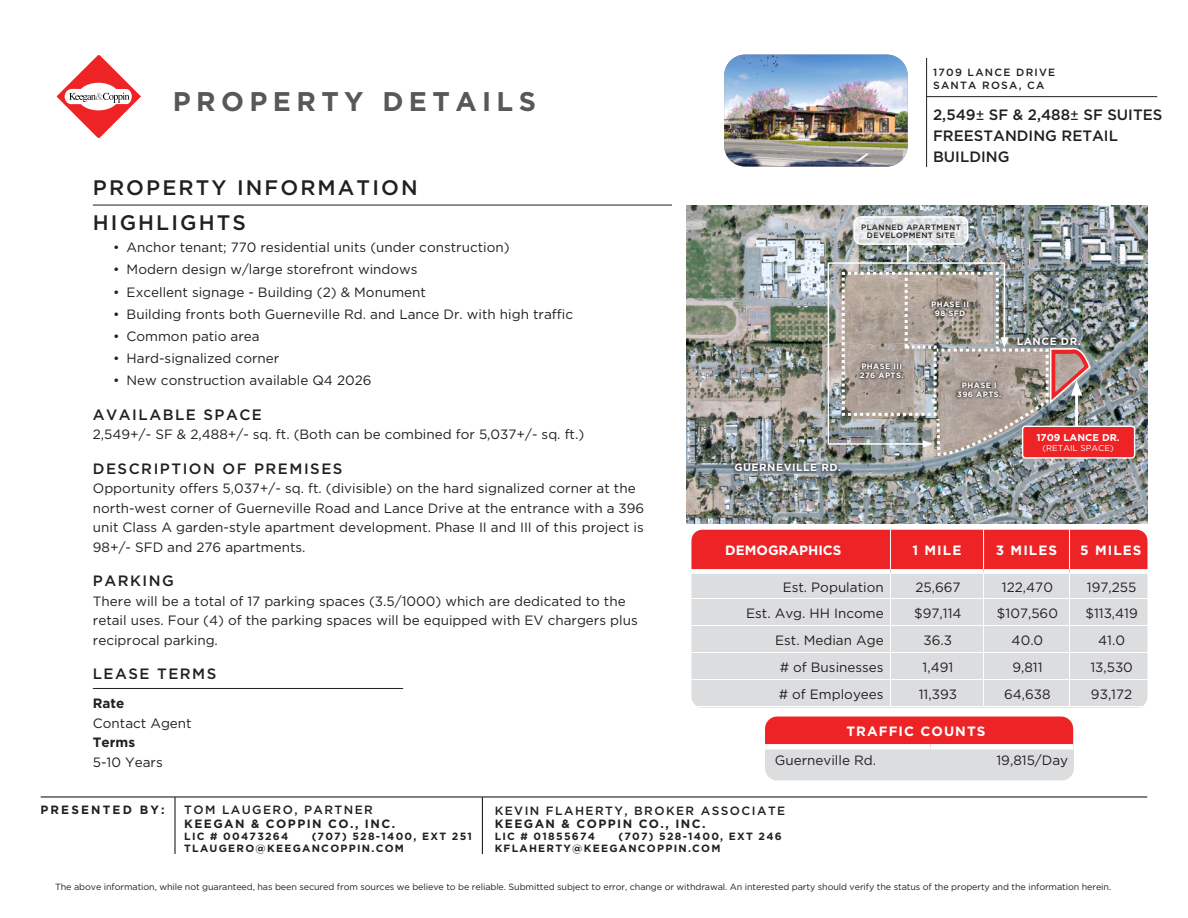
<style>
.page{position:relative;width:1188px;height:918px;background:#fff}
.page>*{position:absolute;margin:0;border:0;box-sizing:border-box;transform-origin:0 0}
.page_title{font:700 27px "Gotham";letter-spacing:.2em;color:#57585a}
._10_26_Goth_Med_List_Bold{font:500 21px "Gotham";letter-spacing:.1em;color:#231f20}
.t1{font:500 15px "Gotham";letter-spacing:.1em;color:#231f20}
.t2{font:500 15px/21px "Gotham";color:#231f20}
.Body{font:13.5px/19.5px "Gotham";color:#231f20}
.table_content{font:13.5px "Gotham";color:#231f20}
.table_header{font:700 13.5px "Gotham";letter-spacing:.08em;color:#fff}
._10_26_Goth_Med_List_Bold-2{font:13.5px "Gotham";color:#231f20}
.table_heading_large{font:700 13.5px "Gotham";color:#fff}
._10_26_Goth_Med_List_Bold-3{font:700 13.5px "Gotham";color:#231f20}
.t3{font:500 12px "Gotham";letter-spacing:.12em;color:#231f20}
.t4{font:700 12px "Gotham";letter-spacing:.12em;color:#231f20}
.t5{font:700 12px "Gotham";letter-spacing:.18em;color:#231f20}
.t6{font:700 10.5px/12px "Gotham";letter-spacing:.12em;color:#231f20}
.t7{font:500 10.5px/12.6px "Gotham";letter-spacing:.12em;color:#231f20}
.t8{font:700 10.5px "Gotham";letter-spacing:.05em;color:#fff}
.t9{font:700 9.9px "Gotham";color:#fff}
.t10{font:9px "Gotham";letter-spacing:-.01em;color:#231f20}
.t11{font:8.4px "Gotham";color:#fff}
.t12{font:700 7.8px "Gotham";letter-spacing:.05em;color:#fff}
.t13{font:500 7.8px/7.8px "Gotham";letter-spacing:.05em;color:#231f20;text-align:center}
.s1{font-family:"Montserrat"}
</style>
<div class="page">
<hr style="left:927px;top:96px;width:230px;height:1px;background:#231f20">
<hr style="left:926px;top:58px;width:1px;height:109px;background:#231f20">
<img style="left:724px;top:55px;width:184px;height:112px">
<svg style="left:57px;top:55px;width:84px;height:83px"></svg>
<hr style="left:41px;top:796px;width:1106px;height:2px;background:#231f20">
<hr style="left:174px;top:798px;width:2px;height:56px;background:#231f20">
<hr style="left:482px;top:798px;width:1px;height:56px;background:#231f20">
<hr style="left:93px;top:205px;width:579px;height:1px;background:#231f20">
<hr style="left:93px;top:688px;width:310px;height:1px;background:#231f20">
<svg style="left:691px;top:530px;width:457px;height:176px;background:#e1b4b6"></svg>
<div style="left:677px;top:569px;width:213px;height:5px;background:#fff"></div>
<div style="left:890px;top:569px;width:94px;height:5px;background:#fff"></div>
<div style="left:984px;top:569px;width:86px;height:5px;background:#fff"></div>
<div style="left:1070px;top:569px;width:82px;height:5px;background:#fff"></div>
<svg style="left:765px;top:717px;width:309px;height:63px;background:#e4878a"></svg>
<div style="left:765px;top:744px;width:166px;height:5px;background:#fff"></div>
<div style="left:931px;top:744px;width:143px;height:5px;background:#fff"></div>
<img style="left:687px;top:205px;width:461px;height:318px">
<div style="left:732px;top:461px;width:112px;height:14px;background:#231f20;opacity:.75"></div>
<div style="left:1023px;top:426px;width:112px;height:32px;background:#ee2326;border-radius:3px"></div>
<div style="left:1022px;top:426px;width:113px;height:33px;border:1px solid #fff;border-radius:3px"></div>
<svg style="left:854px;top:217px;width:114px;height:27px;background:#dfe1e2"></svg>
<div style="left:854px;top:216px;width:114px;height:29px;border:2px solid #fff;border-radius:7px"></div>
<img style="left:827px;top:244px;width:265px;height:213px">
<p class="page_title" style="left:173px;top:86px;width:365px">PROPERTY DETAILS</p>
<p class="_10_26_Goth_Med_List_Bold" style="left:93px;top:176px;width:326px">PROPERTY INFORMATION</p>
<p class="_10_26_Goth_Med_List_Bold" style="left:93px;top:211px;width:155px">HIGHLIGHTS</p>
<p class="Body" style="left:113px;top:237px;width:398px">• Anchor tenant; 770 residential units (under construction)</p>
<p class="Body" style="left:113px;top:260px;width:306px">• Modern design w/large storefront windows</p>
<p class="Body" style="left:113px;top:282px;width:314px">• Excellent signage - Building (2) &amp; Monument</p>
<p class="Body" style="left:113px;top:304px;width:461px">• Building fronts both Guerneville Rd. and Lance Dr. with high traffic</p>
<p class="Body" style="left:113px;top:326px;width:148px">• Common patio area</p>
<p class="Body" style="left:113px;top:348px;width:168px">• Hard-signalized corner</p>
<p class="Body" style="left:113px;top:371px;width:260px">• New construction available Q4 2026</p>
<h3 class="t1" style="left:93px;top:406px;width:171px">AVAILABLE SPACE</h3>
<p class="Body" style="left:93px;top:425px;width:493px">2,549+/- SF &amp; 2,488+/- sq. ft. (Both can be combined for 5,037+/- sq. ft.)</p>
<h3 class="t1" style="left:93px;top:460px;width:251px">DESCRIPTION OF PREMISES</h3>
<p class="Body" style="left:93px;top:479px;width:553px">Opportunity offers 5,037+/- sq. ft. (divisible) on the hard signalized corner at the north-west corner of Guerneville Road and Lance Drive at the entrance with a 396 unit Class A garden-style apartment development. Phase II and III of this project is 98+/- SFD and 276 apartments.</p>
<h3 class="t1" style="left:93px;top:573px;width:82px">PARKING</h3>
<p class="Body" style="left:93px;top:591px;width:546px">There will be a total of 17 parking spaces (3.5/1000) which are dedicated to the retail uses. Four (4) of the parking spaces will be equipped with EV chargers plus reciprocal parking.</p>
<h3 class="t1" style="left:93px;top:666px;width:125px">LEASE TERMS</h3>
<p class="_10_26_Goth_Med_List_Bold-3" style="left:93px;top:696px;width:33px">Rate</p>
<p class="_10_26_Goth_Med_List_Bold-2" style="left:93px;top:716px;width:100px">Contact Agent</p>
<p class="_10_26_Goth_Med_List_Bold-3" style="left:93px;top:735px;width:44px">Terms</p>
<p class="_10_26_Goth_Med_List_Bold-2" style="left:93px;top:755px;width:71px">5-10 Years</p>
<p class="t7" style="left:933px;top:66px;width:124px">1709 LANCE DRIVE<br>SANTA ROSA, CA</p>
<p class="t2" style="left:933px;top:104px;width:231px">2,549<span class="s1">±</span> SF &amp; 2,488<span class="s1">±</span> SF SUITES<br>FREESTANDING RETAIL<br>BUILDING</p>
<p class="t13" style="left:861px;top:223px;width:101px">PLANNED APARTMENT<br>DEVELOPMENT SITE</p>
<p class="t12" style="left:861px;top:362px;width:42px">PHASE III</p>
<p class="t12" style="left:860px;top:371px;width:45px">276 APTS.</p>
<p class="t8" style="left:734px;top:462px;width:108px">GUERNEVILLE RD.</p>
<p class="t12" style="left:931px;top:300px;width:39px">PHASE II</p>
<p class="t12" style="left:935px;top:309px;width:32px">98 SFD</p>
<p class="t12" style="left:962px;top:381px;width:36px">PHASE I</p>
<p class="t12" style="left:957px;top:390px;width:46px">396 APTS.</p>
<p class="t8" style="left:1017px;top:335px;width:66px">LANCE DR.</p>
<p class="t9" style="left:1036px;top:432px;width:85px">1709 LANCE DR.</p>
<p class="t11" style="left:1042px;top:444px;width:73px">(RETAIL SPACE)</p>
<p class="table_heading_large" style="left:725px;top:543px;width:118px">DEMOGRAPHICS</p>
<p class="table_header" style="left:913px;top:543px;width:50px">1 MILE</p>
<p class="table_header" style="left:996px;top:543px;width:63px">3 MILES</p>
<p class="table_header" style="left:1080px;top:543px;width:63px">5 MILES</p>
<p class="table_content" style="left:783px;top:579px;width:103px">Est. Population</p>
<p class="table_content" style="left:915px;top:579px;width:47px">25,667</p>
<p class="table_content" style="left:1002px;top:579px;width:53px">122,470</p>
<p class="table_content" style="left:1087px;top:579px;width:51px">197,255</p>
<p class="table_content" style="left:746px;top:605px;width:139px">Est. Avg. HH Income</p>
<p class="table_content" style="left:914px;top:605px;width:49px">$97,114</p>
<p class="table_content" style="left:997px;top:605px;width:63px">$107,560</p>
<p class="table_content" style="left:1085px;top:605px;width:54px">$113,419</p>
<p class="table_content" style="left:775px;top:632px;width:110px">Est. Median Age</p>
<p class="table_content" style="left:924px;top:632px;width:30px">36.3</p>
<p class="table_content" style="left:1012px;top:632px;width:33px">40.0</p>
<p class="table_content" style="left:1098px;top:632px;width:28px">41.0</p>
<p class="table_content" style="left:780px;top:659px;width:106px"># of Businesses</p>
<p class="table_content" style="left:923px;top:659px;width:32px">1,491</p>
<p class="table_content" style="left:1012px;top:659px;width:32px">9,811</p>
<p class="table_content" style="left:1090px;top:659px;width:44px">13,530</p>
<p class="table_content" style="left:779px;top:686px;width:107px"># of Employees</p>
<p class="table_content" style="left:919px;top:686px;width:40px">11,393</p>
<p class="table_content" style="left:1004px;top:686px;width:48px">64,638</p>
<p class="table_content" style="left:1091px;top:686px;width:43px">93,172</p>
<p class="table_header" style="left:846px;top:723px;width:141px">TRAFFIC COUNTS</p>
<p class="table_content" style="left:775px;top:753px;width:103px">Guerneville Rd.</p>
<p class="table_content" style="left:996px;top:753px;width:73px">19,815/Day</p>
<p class="t5" style="left:40px;top:803px;width:126px">PRESENTED BY:</p>
<p class="t3" style="left:184px;top:803px;width:190px">TOM LAUGERO, PARTNER</p>
<p class="t4" style="left:184px;top:816px;width:212px">KEEGAN &amp; COPPIN CO., INC.</p>
<p class="t6" style="left:184px;top:830px;width:106px">LIC # 00473264</p>
<p class="t6" style="left:184px;top:830px;width:289px;text-indent:127px">(707) 528-1400, EXT 251<br>TLAUGERO@KEEGANCOPPIN.COM</p>
<p class="t3" style="left:495px;top:804px;width:292px">KEVIN FLAHERTY, BROKER ASSOCIATE</p>
<p class="t4" style="left:495px;top:817px;width:212px">KEEGAN &amp; COPPIN CO., INC.</p>
<p class="t6" style="left:495px;top:830px;width:102px">LIC # 01855674</p>
<p class="t6" style="left:495px;top:830px;width:289px;text-indent:124px">(707) 528-1400, EXT 246<br>KFLAHERTY@KEEGANCOPPIN.COM</p>
<p class="t10" style="left:55px;top:882px;width:1058px">The above information, while not guaranteed, has been secured from sources we believe to be reliable. Submitted subject to error, change or withdrawal. An interested party should verify the status of the property and the information herein.</p>
</div>
